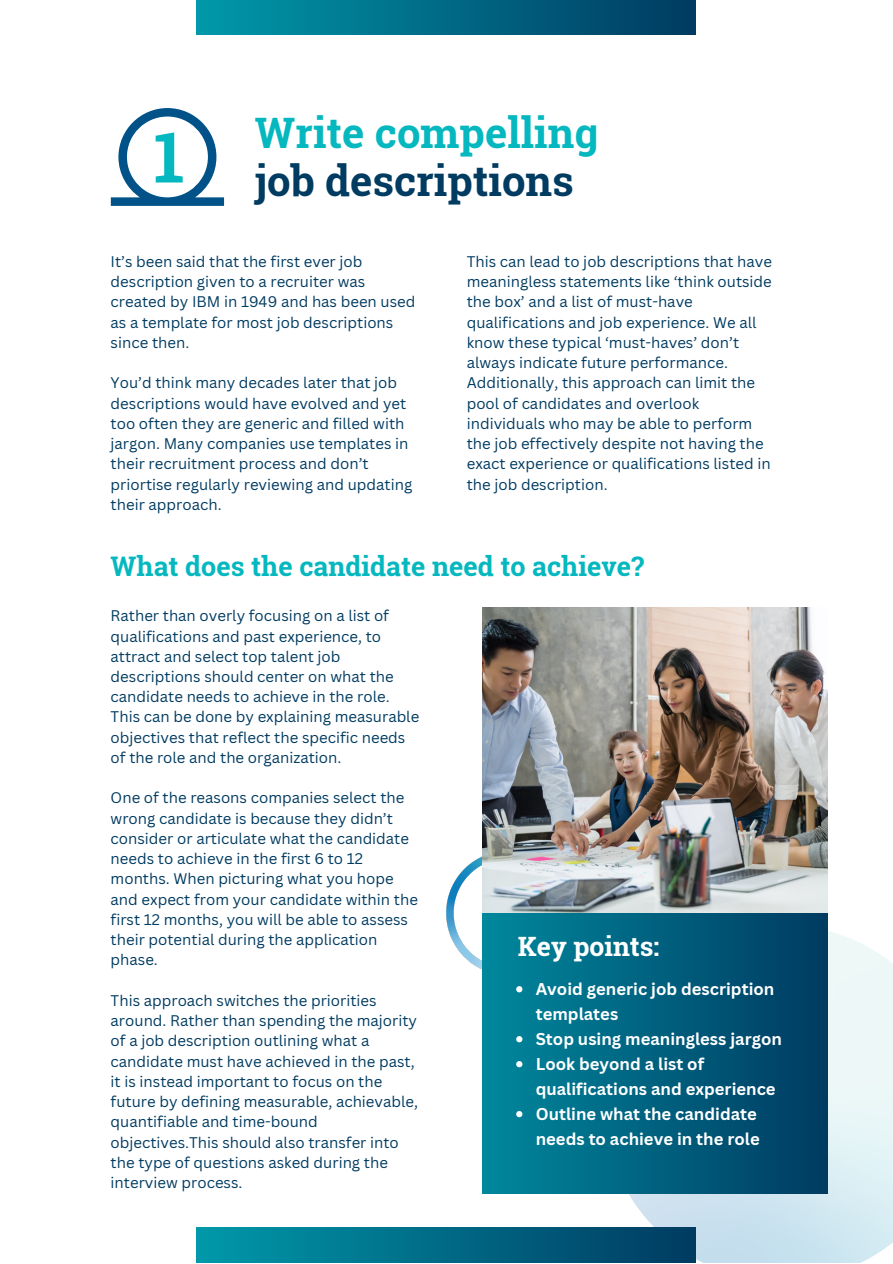
<style>
.page{position:relative;width:893px;height:1264px;background:#fff}
.page>*{position:absolute;margin:0;border:0;box-sizing:border-box;transform-origin:0 0}
.t1{font:700 42px/47.7px "Roboto Slab";color:#05b8bf}
.t2{font:700 27px "Roboto Slab";color:#05b8bf}
.t3{font:700 26.55px "Roboto Slab";color:#fff}
.t4{font:700 16.65px/24.9px "Canva Sans";color:#fff}
.t5{font:15px/20.2px "Canva Sans";color:#003b61}
.s1{color:#003b61}
</style>
<div class="page">
<img style="left:603px;top:924px;width:289px;height:338px">
<img style="left:446px;top:856px;width:36px;height:114px">
<div style="left:196px;top:0;width:499px;height:35px;background:linear-gradient(to right,#09a,#003b61)"></div>
<div style="left:482px;top:905px;width:345px;height:288px;background:linear-gradient(to right,#00889d,#003b61)"></div>
<div style="left:196px;top:1227px;width:499px;height:35px;background:linear-gradient(to right,#09a,#003b61)"></div>
<svg style="left:111px;top:108px;width:113px;height:98px"></svg>
<img style="left:482px;top:607px;width:345px;height:305px">
<svg style="left:516px;top:986px;width:6px;height:6px"></svg>
<svg style="left:516px;top:1036px;width:6px;height:6px"></svg>
<svg style="left:516px;top:1061px;width:6px;height:6px"></svg>
<svg style="left:516px;top:1110px;width:6px;height:7px"></svg>
<h1 class="t1" style="left:153px;top:108px;width:446px;text-indent:101px">Write compelling<br><sup>1</sup> <span class="s1">job descriptions</span></h1>
<p class="t5" style="left:111px;top:251px;width:306px">It’s been said that the first ever job description given to a recruiter was created by IBM in 1949 and has been used as a template for most job descriptions since then.</p>
<p class="t5" style="left:111px;top:372px;width:303px">You’d think many decades later that job descriptions would have evolved and yet too often they are generic and filled with jargon. Many companies use templates in their recruitment process and don’t priortise regularly reviewing and updating their approach.</p>
<p class="t5" style="left:466px;top:251px;width:307px">This can lead to job descriptions that have meaningless statements like ‘think outside the box’ and a list of must-have qualifications and job experience. We all know these typical ‘must-haves’ don’t always indicate future performance.<br>Additionally, this approach can limit the pool of candidates and overlook individuals who may be able to perform the job effectively despite not having the exact experience or qualifications listed in the job description.</p>
<h2 class="t2" style="left:111px;top:547px;width:535px">What does the candidate need to achieve?</h2>
<p class="t5" style="left:111px;top:605px;width:310px">Rather than overly focusing on a list of qualifications and past experience, to attract and select top talent job descriptions should center on what the candidate needs to achieve in the role.<br>This can be done by explaining measurable objectives that reflect the specific needs of the role and the organization.</p>
<p class="t5" style="left:111px;top:787px;width:309px">One of the reasons companies select the wrong candidate is because they didn’t consider or articulate what the candidate needs to achieve in the first 6 to 12 months. When picturing what you hope and expect from your candidate within the first 12 months, you will be able to assess their potential during the application phase.</p>
<p class="t5" style="left:111px;top:989px;width:309px">This approach switches the priorities around. Rather than spending the majority of a job description outlining what a candidate must have achieved in the past, it is instead important to focus on the future by defining measurable, achievable, quantifiable and time-bound objectives.This should also transfer into the type of questions asked during the interview process.</p>
<h3 class="t3" style="left:518px;top:928px;width:143px">Key points:</h3>
<p class="t4" style="left:535px;top:975px;width:248px">Avoid generic job description templates<br>Stop using meaningless jargon<br>Look beyond a list of qualifications and experience<br>Outline what the candidate needs to achieve in the role</p>
</div>
